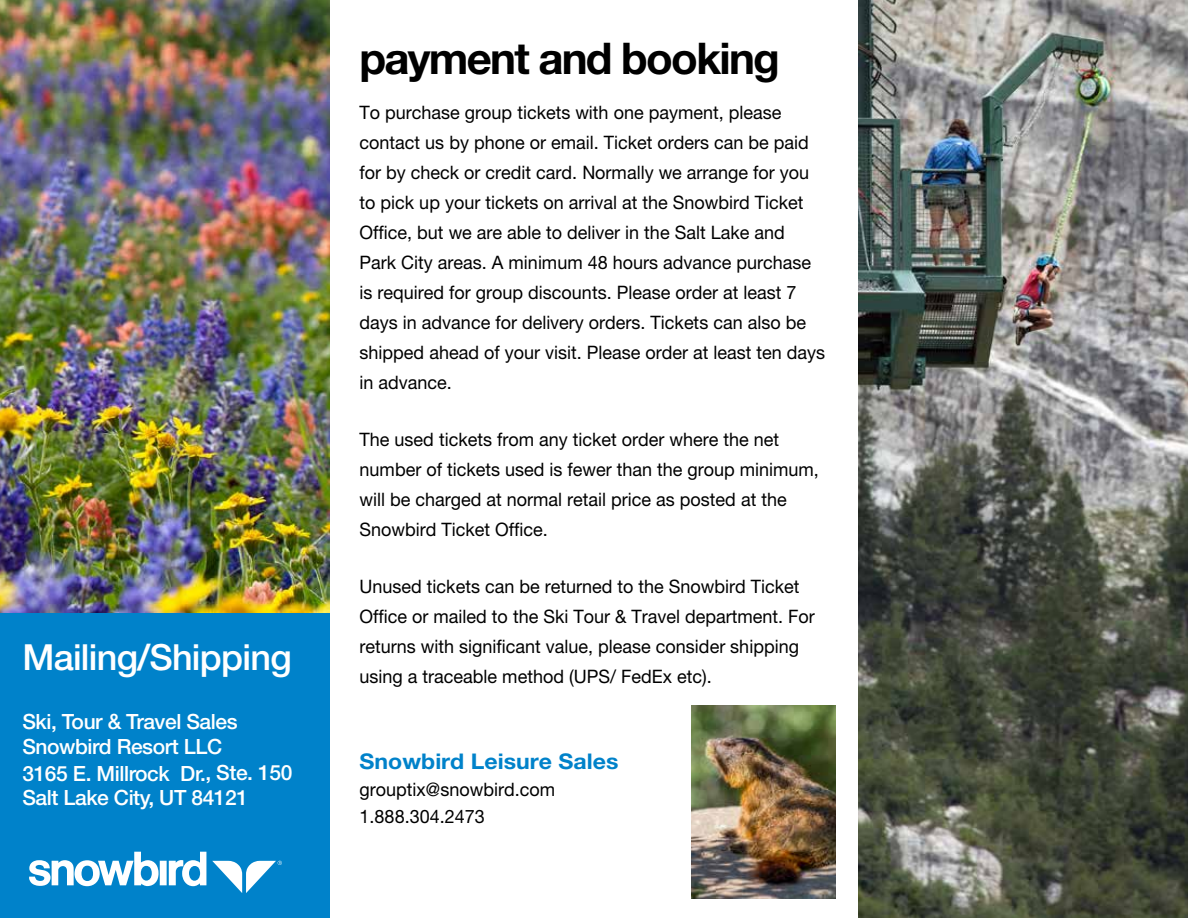
<style>
.page{position:relative;width:1188px;height:918px;background:#fff}
.page>*{position:absolute;margin:0;border:0;box-sizing:border-box;transform-origin:0 0}
.t1{font:700 43.8px "Helvetica Neue LT Pro";letter-spacing:-.04em;color:#000}
.t2{font:500 36px "Helvetica Neue LT Pro";letter-spacing:-.02em;color:#fff}
.t3{font:700 21.6px "Helvetica Neue LT Pro";color:#0082ca;scale:1.07 1}
.t4{font:500 21px/26px "Helvetica Neue LT Pro";letter-spacing:-.02em;color:#fff}
.t5{font:18.6px/30px "Helvetica Neue LT Pro";color:#000}
</style>
<div class="page">
<img style="left:0;top:0;width:330px;height:613px">
<img style="left:858px;top:0;width:330px;height:918px">
<img style="left:692px;top:705px;width:144px;height:194px">
<div style="left:0;top:613px;width:330px;height:305px;background:#0082ca"></div>
<svg style="left:29px;top:852px;width:177px;height:34px"></svg>
<svg style="left:212px;top:861px;width:70px;height:32px"></svg>
<h2 class="t2" style="left:22px;top:636px;width:271px">Mailing/Shipping</h2>
<p class="t4" style="left:22px;top:708px;width:271px">Ski, Tour &amp; Travel Sales<br>Snowbird Resort LLC<br>3165 E. Millrock Dr., Ste. 150</p>
<p class="t4" style="left:22px;top:784px;width:227px">Salt Lake City, UT 84121</p>
<h1 class="t1" style="left:360px;top:32px;width:422px">payment and booking</h1>
<p class="t5" style="left:360px;top:97px;width:467px">To purchase group tickets with one payment, please contact us by phone or email. Ticket orders can be paid for by check or credit card. Normally we arrange for you to pick up your tickets on arrival at the Snowbird Ticket Office, but we are able to deliver in the Salt Lake and Park City areas. A minimum 48 hours advance purchase is required for group discounts. Please order at least 7 days in advance for delivery orders. Tickets can also be shipped ahead of your visit. Please order at least ten days in advance.</p>
<p class="t5" style="left:360px;top:424px;width:461px">The used tickets from any ticket order where the net number of tickets used is fewer than the group minimum, will be charged at normal retail price as posted at the Snowbird Ticket Office.</p>
<p class="t5" style="left:360px;top:571px;width:457px">Unused tickets can be returned to the Snowbird Ticket Office or mailed to the Ski Tour &amp; Travel department. For returns with significant value, please consider shipping using a traceable method (UPS/ FedEx etc).</p>
<p class="t3" style="left:360px;top:748px;width:243px">Snowbird Leisure Sales</p>
<p class="t5" style="left:360px;top:776px;width:197px;line-height:27px">grouptix@snowbird.com<br>1.888.304.2473</p>
</div>
